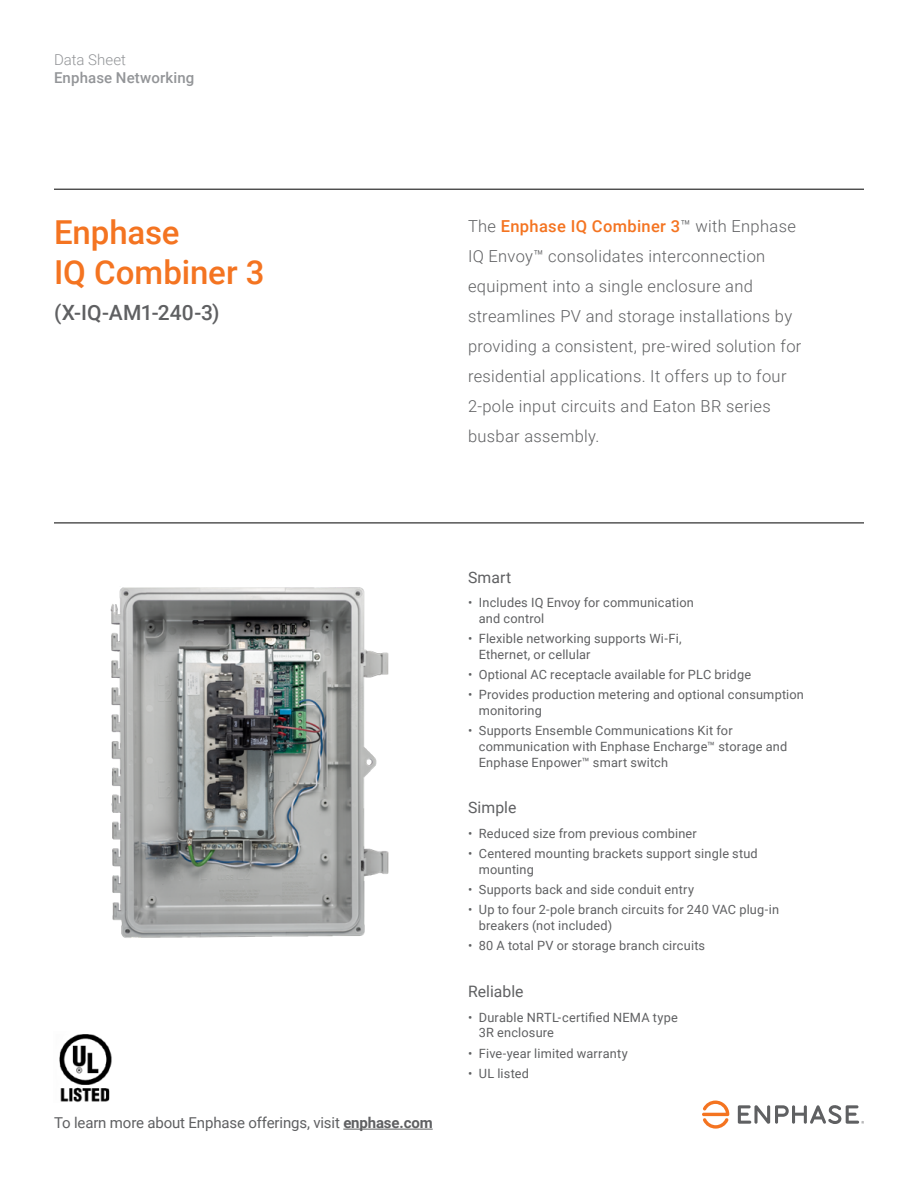
<style>
.page{position:relative;width:918px;height:1188px;background:#fff}
.page>*{position:absolute;margin:0;border:0;box-sizing:border-box;transform-origin:0 0}
.t1{font:500 33px/39.6px "Roboto";color:#f47421}
.t2{font:500 21px "Roboto";color:#5f6062}
.t3{font:300 16.5px/30px "Roboto";letter-spacing:.02em;color:#5f6062}
.t4{font:15.75px "Roboto";letter-spacing:.005em;color:#5f6062}
.t5{font:15px "Roboto";letter-spacing:-.01em;color:#5f6062}
.t6{font:500 15px "Roboto";letter-spacing:.01em;color:#939598}
.t7{font:300 15px "Roboto";color:#939598}
.t8{font:12.75px/15.8px "Roboto";letter-spacing:.015em;color:#5f6062}
.s1{font-weight:500;color:#f47421}
.s2{font-weight:700}
</style>
<div class="page">
<svg style="left:702px;top:1101px;width:27px;height:28px"></svg>
<svg style="left:738px;top:1105px;width:126px;height:19px"></svg>
<hr style="left:54px;top:189px;width:810px;height:1px;background:#000">
<hr style="left:343px;top:1129px;width:90px;height:1px;background:#5f6062">
<hr style="left:54px;top:523px;width:810px;height:1px;background:#000">
<img style="left:59px;top:1034px;width:53px;height:69px">
<img style="left:110px;top:587px;width:279px;height:351px">
<p class="t7" style="left:54px;top:49px;width:74px">Data Sheet</p>
<p class="t6" style="left:54px;top:67px;width:142px">Enphase Networking</p>
<h1 class="t1" style="left:54px;top:211px;width:212px">Enphase<br>IQ Combiner 3</h1>
<h2 class="t2" style="left:54px;top:297px;width:167px">(X-IQ-AM1-240-3)</h2>
<p class="t3" style="left:468px;top:211px;width:335px">The <span class="s1">Enphase IQ Combiner 3</span>™ with Enphase IQ Envoy™ consolidates interconnection equipment into a single enclosure and streamlines PV and storage installations by providing a consistent, pre-wired solution for residential applications. It offers up to four 2-pole input circuits and Eaton BR series busbar assembly.</p>
<p class="t5" style="left:54px;top:1112px;width:380px">To learn more about Enphase offerings, visit <span class="s2">enphase.com</span></p>
<p class="t4" style="left:468px;top:566px;width:45px">Smart</p>
<p class="t8" style="left:479px;top:594px;width:217px;text-indent:-11px">• Includes IQ Envoy for communication and control</p>
<p class="t8" style="left:479px;top:630px;width:204px;text-indent:-11px">• Flexible networking supports Wi-Fi,<br>Ethernet, or cellular</p>
<p class="t8" style="left:468px;top:666px;width:285px">• Optional AC receptacle available for PLC bridge</p>
<p class="t8" style="left:479px;top:686px;width:327px;text-indent:-11px">• Provides production metering and optional consumption monitoring</p>
<p class="t8" style="left:479px;top:722px;width:310px;text-indent:-11px">• Supports Ensemble Communications Kit for communication with Enphase Encharge™ storage and<br>Enphase Enpower™ smart switch</p>
<p class="t4" style="left:468px;top:797px;width:50px">Simple</p>
<p class="t8" style="left:468px;top:825px;width:230px">• Reduced size from previous combiner</p>
<p class="t8" style="left:479px;top:845px;width:281px;text-indent:-11px">• Centered mounting brackets support single stud mounting</p>
<p class="t8" style="left:468px;top:881px;width:228px">• Supports back and side conduit entry</p>
<p class="t8" style="left:479px;top:901px;width:302px;text-indent:-11px">• Up to four 2-pole branch circuits for 240 VAC plug-in breakers (not included)</p>
<p class="t8" style="left:468px;top:937px;width:239px">• 80 A total PV or storage branch circuits</p>
<p class="t4" style="left:468px;top:981px;width:57px">Reliable</p>
<p class="t8" style="left:479px;top:1009px;width:201px;text-indent:-11px">• Durable NRTL-certified NEMA type<br>3R enclosure</p>
<p class="t8" style="left:468px;top:1045px;width:161px">• Five-year limited warranty</p>
<p class="t8" style="left:468px;top:1065px;width:63px">• UL listed</p>
</div>
